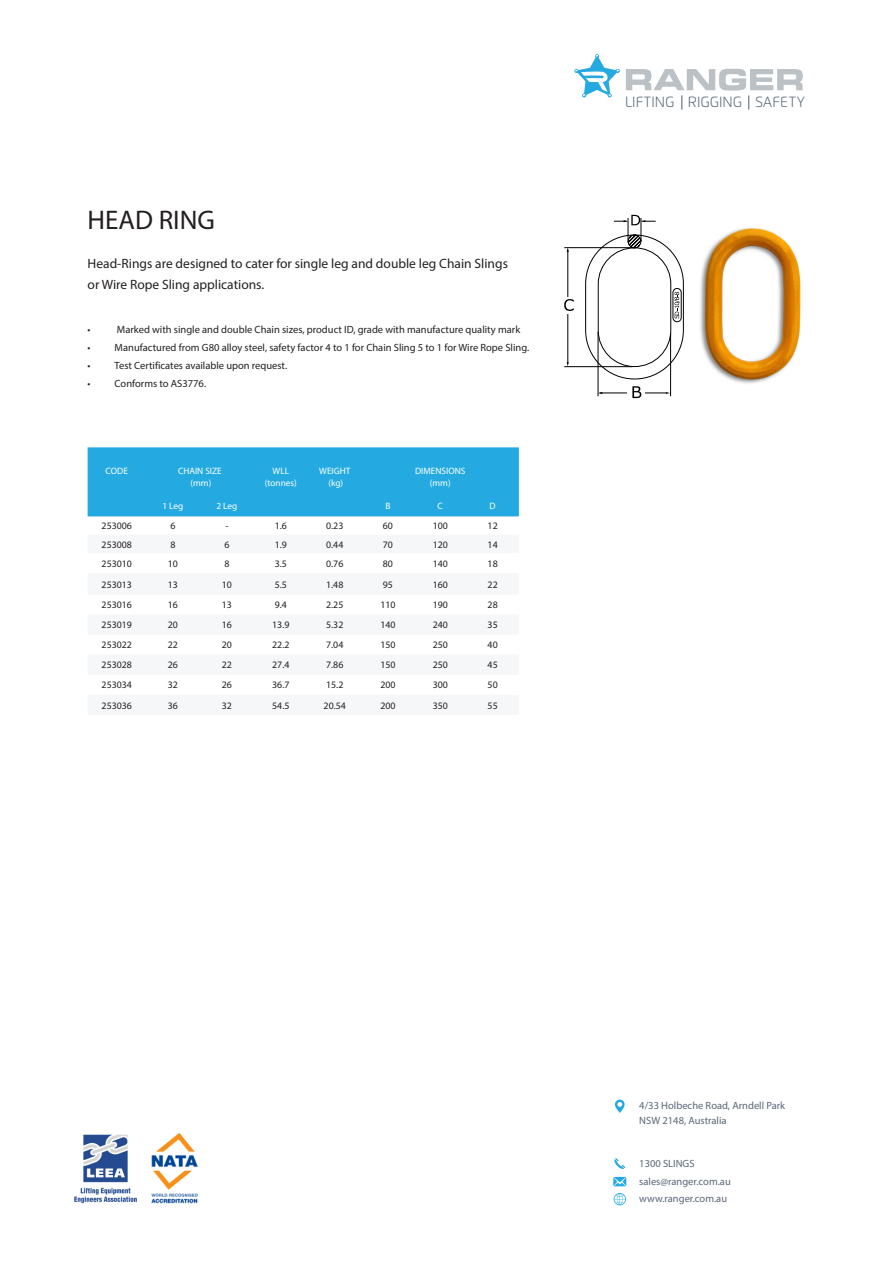
<style>
.page{position:relative;width:893px;height:1263px;background:#fff}
.page>*{position:absolute;margin:0;border:0;box-sizing:border-box;transform-origin:0 0}
.t1{font:27px "Myriad Pro";color:#231f20}
.t2{font:300 14.7px "Flexo";color:#586875}
.t3{font:13.5px/21px "Myriad Pro";color:#231f20}
.t4{font:10.5px "Myriad Pro";color:#231f20}
.t5{font:10.5px/15px "Myriad Pro";color:#586777}
.t6{font:9.9px "Myriad Pro";color:#231f20}
.t7{font:9.3px "Myriad Pro";color:#fff}
</style>
<div class="page">
<div style="left:88px;top:447px;width:431px;height:70px;background:#24aae1"></div>
<hr style="left:600px;top:393px;width:66px;height:1px;background:#000">
<hr style="left:598px;top:332px;width:1px;height:64px;background:#000">
<hr style="left:670px;top:333px;width:1px;height:63px;background:#000">
<hr style="left:568px;top:249px;width:1px;height:114px;background:#000">
<div style="left:560px;top:297px;width:23px;height:17px;background:#fff"></div>
<svg style="left:564px;top:299px;width:10px;height:12px"></svg>
<div style="left:627px;top:384px;width:17px;height:17px;background:#fff"></div>
<svg style="left:632px;top:386px;width:9px;height:12px"></svg>
<hr style="left:564px;top:247px;width:70px;height:1px;background:#000">
<hr style="left:564px;top:366px;width:68px;height:1px;background:#000">
<svg style="left:585px;top:215px;width:99px;height:165px"></svg>
<img style="left:700px;top:228px;width:101px;height:156px">
<svg style="left:613px;top:1177px;width:13px;height:9px"></svg>
<svg style="left:614px;top:1158px;width:11px;height:11px"></svg>
<svg style="left:615px;top:1099px;width:10px;height:14px"></svg>
<svg style="left:614px;top:1193px;width:12px;height:12px"></svg>
<img style="left:74px;top:1134px;width:63px;height:70px">
<img style="left:152px;top:1134px;width:45px;height:69px">
<svg style="left:626px;top:69px;width:177px;height:41px"></svg>
<svg style="left:574px;top:54px;width:46px;height:43px"></svg>
<p class="t1" style="left:88px;top:203px;width:129px">HEAD RING</p>
<p class="t3" style="left:88px;top:253px;width:422px">Head-Rings are designed to cater for single leg and double leg Chain Slings or Wire Rope Sling applications.</p>
<p class="t4" style="left:88px;top:323px;width:4px">•</p>
<p class="t4" style="left:117px;top:323px;width:405px">Marked with single and double Chain sizes, product ID, grade with manufacture quality mark</p>
<p class="t4" style="left:88px;top:341px;width:443px">• Manufactured from G80 alloy steel, safety factor 4 to 1 for Chain Sling 5 to 1 for Wire Rope Sling.</p>
<p class="t4" style="left:88px;top:359px;width:201px">• Test Certificates available upon request.</p>
<p class="t4" style="left:88px;top:377px;width:120px">• Conforms to AS3776.</p>
<p class="t7" style="left:106px;top:465px;width:24px">CODE</p>
<p class="t7" style="left:178px;top:465px;width:45px">CHAIN SIZE</p>
<p class="t7" style="left:191px;top:477px;width:22px">(mm)</p>
<p class="t7" style="left:273px;top:465px;width:18px">WLL</p>
<p class="t7" style="left:265px;top:477px;width:33px">(tonnes)</p>
<p class="t7" style="left:319px;top:465px;width:33px">WEIGHT</p>
<p class="t7" style="left:328px;top:477px;width:16px">(kg)</p>
<p class="t7" style="left:415px;top:465px;width:52px">DIMENSIONS</p>
<p class="t7" style="left:430px;top:477px;width:22px">(mm)</p>
<p class="t7" style="left:163px;top:500px;width:22px">1 Leg</p>
<p class="t7" style="left:216px;top:500px;width:22px">2 Leg</p>
<p class="t7" style="left:385px;top:500px;width:7px">B</p>
<p class="t7" style="left:438px;top:500px;width:7px">C</p>
<p class="t7" style="left:490px;top:500px;width:8px">D</p>
<p class="t6" style="left:102px;top:520px;width:32px">253006</p>
<p class="t6" style="left:170px;top:520px;width:7px">6</p>
<p class="t6" style="left:225px;top:520px;width:5px">-</p>
<p class="t6" style="left:275px;top:520px;width:14px">1.6</p>
<p class="t6" style="left:326px;top:520px;width:19px">0.23</p>
<p class="t6" style="left:383px;top:520px;width:12px">60</p>
<p class="t6" style="left:433px;top:520px;width:17px">100</p>
<p class="t6" style="left:488px;top:520px;width:12px">12</p>
<p class="t6" style="left:102px;top:538px;width:32px">253008</p>
<p class="t6" style="left:170px;top:538px;width:7px">8</p>
<p class="t6" style="left:224px;top:538px;width:7px">6</p>
<p class="t6" style="left:275px;top:538px;width:14px">1.9</p>
<p class="t6" style="left:326px;top:538px;width:19px">0.44</p>
<p class="t6" style="left:383px;top:538px;width:12px">70</p>
<p class="t6" style="left:433px;top:538px;width:17px">120</p>
<p class="t6" style="left:488px;top:538px;width:12px">14</p>
<p class="t6" style="left:102px;top:557px;width:32px">253010</p>
<p class="t6" style="left:168px;top:557px;width:12px">10</p>
<p class="t6" style="left:224px;top:557px;width:7px">8</p>
<p class="t6" style="left:275px;top:557px;width:14px">3.5</p>
<p class="t6" style="left:326px;top:557px;width:19px">0.76</p>
<p class="t6" style="left:383px;top:557px;width:12px">80</p>
<p class="t6" style="left:433px;top:557px;width:17px">140</p>
<p class="t6" style="left:488px;top:557px;width:12px">18</p>
<p class="t6" style="left:102px;top:578px;width:32px">253013</p>
<p class="t6" style="left:168px;top:578px;width:12px">13</p>
<p class="t6" style="left:222px;top:578px;width:12px">10</p>
<p class="t6" style="left:275px;top:578px;width:14px">5.5</p>
<p class="t6" style="left:326px;top:578px;width:19px">1.48</p>
<p class="t6" style="left:383px;top:578px;width:12px">95</p>
<p class="t6" style="left:433px;top:578px;width:17px">160</p>
<p class="t6" style="left:488px;top:578px;width:12px">22</p>
<p class="t6" style="left:102px;top:599px;width:32px">253016</p>
<p class="t6" style="left:168px;top:599px;width:12px">16</p>
<p class="t6" style="left:222px;top:599px;width:12px">13</p>
<p class="t6" style="left:275px;top:599px;width:14px">9.4</p>
<p class="t6" style="left:326px;top:599px;width:19px">2.25</p>
<p class="t6" style="left:380px;top:599px;width:17px">110</p>
<p class="t6" style="left:433px;top:599px;width:17px">190</p>
<p class="t6" style="left:488px;top:599px;width:12px">28</p>
<p class="t6" style="left:102px;top:619px;width:32px">253019</p>
<p class="t6" style="left:168px;top:619px;width:12px">20</p>
<p class="t6" style="left:222px;top:619px;width:12px">16</p>
<p class="t6" style="left:272px;top:619px;width:19px">13.9</p>
<p class="t6" style="left:326px;top:619px;width:19px">5.32</p>
<p class="t6" style="left:380px;top:619px;width:17px">140</p>
<p class="t6" style="left:433px;top:619px;width:17px">240</p>
<p class="t6" style="left:488px;top:619px;width:12px">35</p>
<p class="t6" style="left:102px;top:639px;width:32px">253022</p>
<p class="t6" style="left:168px;top:639px;width:12px">22</p>
<p class="t6" style="left:222px;top:639px;width:12px">20</p>
<p class="t6" style="left:272px;top:639px;width:19px">22.2</p>
<p class="t6" style="left:326px;top:639px;width:19px">7.04</p>
<p class="t6" style="left:380px;top:639px;width:17px">150</p>
<p class="t6" style="left:433px;top:639px;width:17px">250</p>
<p class="t6" style="left:488px;top:639px;width:12px">40</p>
<p class="t6" style="left:102px;top:659px;width:32px">253028</p>
<p class="t6" style="left:168px;top:659px;width:12px">26</p>
<p class="t6" style="left:222px;top:659px;width:12px">22</p>
<p class="t6" style="left:272px;top:659px;width:19px">27.4</p>
<p class="t6" style="left:326px;top:659px;width:19px">7.86</p>
<p class="t6" style="left:380px;top:659px;width:17px">150</p>
<p class="t6" style="left:433px;top:659px;width:17px">250</p>
<p class="t6" style="left:488px;top:659px;width:12px">45</p>
<p class="t6" style="left:102px;top:679px;width:32px">253034</p>
<p class="t6" style="left:168px;top:679px;width:12px">32</p>
<p class="t6" style="left:222px;top:679px;width:12px">26</p>
<p class="t6" style="left:272px;top:679px;width:19px">36.7</p>
<p class="t6" style="left:326px;top:679px;width:19px">15.2</p>
<p class="t6" style="left:380px;top:679px;width:17px">200</p>
<p class="t6" style="left:433px;top:679px;width:17px">300</p>
<p class="t6" style="left:488px;top:679px;width:12px">50</p>
<p class="t6" style="left:102px;top:699px;width:32px">253036</p>
<p class="t6" style="left:168px;top:699px;width:12px">36</p>
<p class="t6" style="left:222px;top:699px;width:12px">32</p>
<p class="t6" style="left:272px;top:699px;width:19px">54.5</p>
<p class="t6" style="left:324px;top:699px;width:24px">20.54</p>
<p class="t6" style="left:380px;top:699px;width:17px">200</p>
<p class="t6" style="left:433px;top:699px;width:17px">350</p>
<p class="t6" style="left:488px;top:699px;width:12px">55</p>
<h2 class="t2" style="left:625px;top:93px;width:181px">LIFTING RIGGING SAFETY</h2>
<p class="t5" style="left:639px;top:1097px;width:147px">4/33 Holbeche Road, Arndell Park<br>NSW 2148, Australia</p>
<p class="t5" style="left:639px;top:1154px;width:93px;line-height:18.1px">1300 SLINGS sales@ranger.com.au</p>
<p class="t5" style="left:639px;top:1190px;width:89px">www.ranger.com.au</p>
</div>
